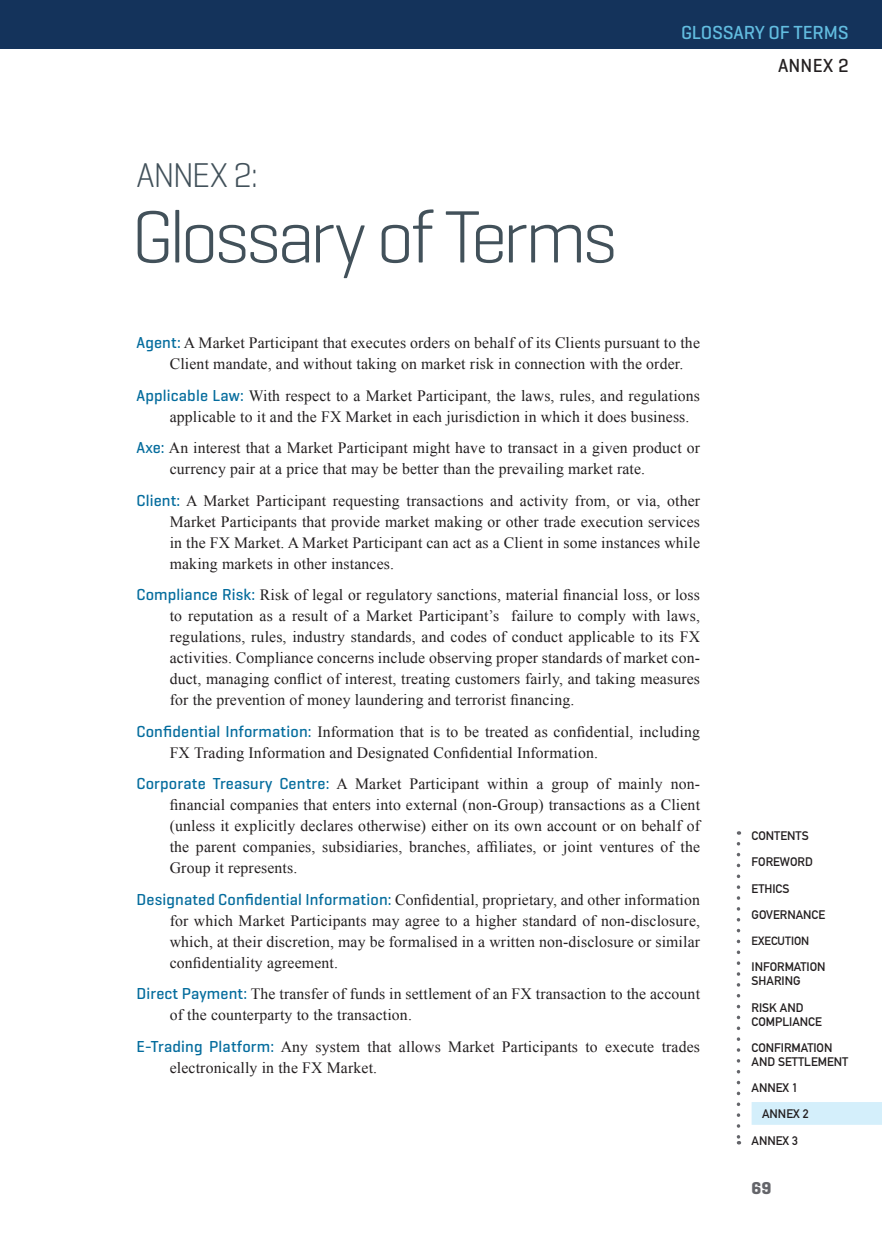
<style>
.page{position:relative;width:882px;height:1260px;background:#fff}
.page>*{position:absolute;margin:0;border:0;box-sizing:border-box;transform-origin:0 0}
.annex_headlines{font:300 75.25px "Geogrotesque";letter-spacing:-.055em;color:#42515a}
.annex_overhead{font:300 35px "Geogrotesque";letter-spacing:-.045em;color:#42515a}
.Subhead_before_Intro{font:500 19.25px/33.2px "Geogrotesque";letter-spacing:-.01em;color:#62bde0;text-align:right}
.t1{font:700 17.5px "Geogrotesque";color:#64656a}
.Glossary{font:15.75px/21px "Times New Roman";letter-spacing:.01em;color:#231f20}
.Page_Navigation{font:12.25px/14px "DIN Mittelschrift Std";color:#231f20}
.Page_Navigation_Acti{font:12.25px "DIN Mittelschrift Std";color:#231f20}
.Page_Navigation-2{font:11.9px "DIN Mittelschrift Std";color:#231f20}
.s1{color:#231f20}
.s2{font-family:"Geogrotesque";font-weight:500;font-size:16.1px;color:#046c9d}
</style>
<div class="page">
<div style="left:0;top:0;width:882px;height:49px;background:#14335b"></div>
<svg style="left:737px;top:844px;width:3px;height:300px"></svg>
<div style="left:752px;top:1102px;width:130px;height:23px;background:#d4effb"></div>
<p class="annex_overhead" style="left:136px;top:154px;width:123px">ANNEX 2:</p>
<p class="annex_headlines" style="left:131px;top:190px;width:488px">Glossary of Terms</p>
<p class="Subhead_before_Intro" style="left:681px;top:15px;width:169px">GLOSSARY OF TERMS<br><span class="s1">ANNEX 2</span></p>
<p class="Glossary" style="left:170px;top:332px;width:532px;text-indent:-33px"><span class="s2">Agent:</span> A Market Participant that executes orders on behalf of its Clients pursuant to the<br>Client mandate, and without taking on market risk in connection with the order.</p>
<p class="Glossary" style="left:170px;top:385px;width:532px;text-indent:-33px"><span class="s2">Applicable Law:</span> With respect to a Market Participant, the laws, rules, and regulations applicable to it and the FX Market in each jurisdiction in which it does business.</p>
<p class="Glossary" style="left:170px;top:437px;width:532px;text-indent:-33px"><span class="s2">Axe:</span> An interest that a Market Participant might have to transact in a given product or currency pair at a price that may be better than the prevailing market rate.</p>
<p class="Glossary" style="left:170px;top:490px;width:532px;text-align:justify;text-indent:-33px"><span class="s2">Client:</span> A Market Participant requesting transactions and activity from, or via, other Market Participants that provide market making or other trade execution services in the FX Market. A Market Participant can act as a Client in some instances while making markets in other instances.</p>
<p class="Glossary" style="left:170px;top:584px;width:532px;text-align:justify;text-indent:-33px"><span class="s2">Compliance Risk:</span> Risk of legal or regulatory sanctions, material financial loss, or loss to reputation as a result of a Market Participant’s failure to comply with laws, regulations, rules, industry standards, and codes of conduct applicable to its FX activities. Compliance concerns include observing proper standards of market con&shy;duct, managing conflict of interest, treating customers fairly, and taking measures for the prevention of money laundering and terrorist financing.</p>
<p class="Glossary" style="left:170px;top:721px;width:532px;text-indent:-33px"><span class="s2">Confidential Information:</span> Information that is to be treated as confidential, including<br>FX Trading Information and Designated Confidential Information.</p>
<p class="Glossary" style="left:170px;top:773px;width:532px;text-align:justify;text-indent:-33px"><span class="s2">Corporate Treasury Centre:</span> A Market Participant within a group of mainly non&shy;financial companies that enters into external (non-Group) transactions as a Client (unless it explicitly declares otherwise) either on its own account or on behalf of the parent companies, subsidiaries, branches, affiliates, or joint ventures of the Group it represents.</p>
<p class="Glossary" style="left:170px;top:889px;width:532px;text-align:justify;text-indent:-33px"><span class="s2">Designated Confidential Information:</span> Confidential, proprietary, and other information for which Market Participants may agree to a higher standard of non-disclosure, which, at their discretion, may be formalised in a written non-disclosure or similar confidentiality agreement.</p>
<p class="Glossary" style="left:170px;top:983px;width:532px;text-indent:-33px"><span class="s2">Direct Payment:</span> The transfer of funds in settlement of an FX transaction to the account of the counterparty to the transaction.</p>
<p class="Glossary" style="left:170px;top:1036px;width:532px;text-indent:-33px"><span class="s2">E-Trading Platform:</span> Any system that allows Market Participants to execute trades electronically in the FX Market.</p>
<p class="Page_Navigation" style="left:752px;top:829px;width:59px">CONTENTS</p>
<p class="Page_Navigation" style="left:752px;top:855px;width:63px">FOREWORD</p>
<p class="Page_Navigation" style="left:752px;top:881px;width:39px">ETHICS</p>
<p class="Page_Navigation" style="left:752px;top:908px;width:75px">GOVERNANCE</p>
<p class="Page_Navigation-2" style="left:752px;top:934px;width:59px">EXECUTION</p>
<p class="Page_Navigation" style="left:752px;top:960px;width:76px">INFORMATION<br>SHARING</p>
<p class="Page_Navigation" style="left:752px;top:1000px;width:72px">RISK AND<br>COMPLIANCE</p>
<p class="Page_Navigation" style="left:752px;top:1041px;width:98px">CONFIRMATION<br>AND SETTLEMENT</p>
<p class="Page_Navigation" style="left:752px;top:1081px;width:48px">ANNEX 1</p>
<p class="Page_Navigation_Acti" style="left:762px;top:1107px;width:48px">ANNEX 2</p>
<p class="Page_Navigation" style="left:752px;top:1133px;width:48px">ANNEX 3</p>
<p class="t1" style="left:752px;top:1177px;width:21px">69</p>
</div>
